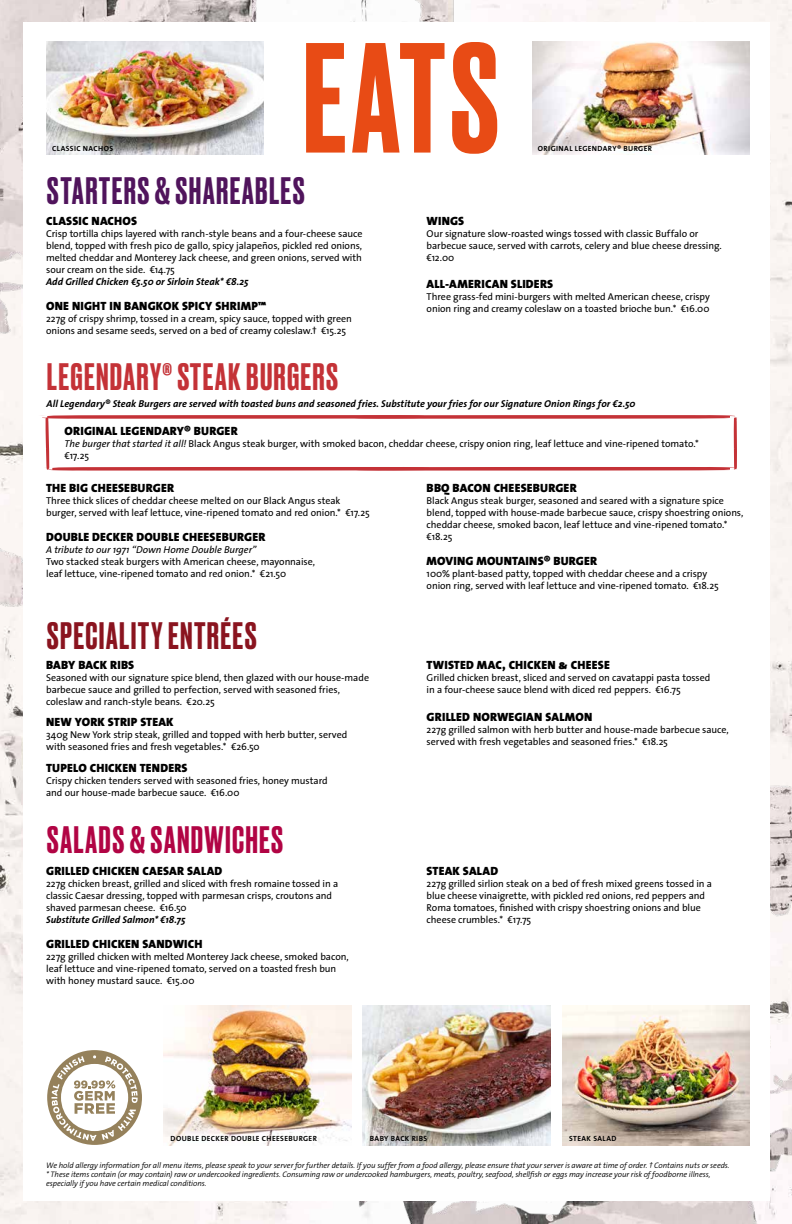
<style>
.page{position:relative;width:792px;height:1224px;background:#fff}
.page>*{position:absolute;margin:0;border:0;box-sizing:border-box;transform-origin:0 0}
.t1{font:500 147.2px "Druk";color:#e84b15}
.t2{font:500 36px "Druk";letter-spacing:.04em;color:#c43237}
.t3{font:500 36px "Druk";letter-spacing:.04em;color:#50145c}
.t4{font:500 36px "Druk";letter-spacing:.04em;color:#8a141f}
.t5{font:500 36px "Druk";letter-spacing:.04em;color:#b10444}
.t6{font:12px "The Sans Black Caps";letter-spacing:.015em;color:#000}
.t7{font:10px/12px "The Sans";letter-spacing:-.005em;color:#000}
.t8{font:italic 700 10px "The Sans";color:#000}
.t9{font:italic 10px "The Sans";color:#000}
.t10{font:italic 300 8px/9px "The Sans";letter-spacing:-.01em;color:#000}
.t11{font:7.5px "The Sans Bold Caps";letter-spacing:.055em;color:#000}
.s1{font-style:italic}
</style>
<div class="page">
<img style="left:0;top:0;width:792px;height:1224px">
<img style="left:302px;top:688px;width:490px;height:536px">
<img style="left:0;top:0;width:499px;height:741px">
<div style="left:23px;top:23px;width:746px;height:1178px;background:#fff"></div>
<svg style="left:41px;top:415px;width:696px;height:56px"></svg>
<img style="left:47px;top:41px;width:217px;height:114px">
<img style="left:533px;top:41px;width:217px;height:114px">
<img style="left:164px;top:1005px;width:187px;height:140px">
<img style="left:363px;top:1005px;width:187px;height:140px">
<img style="left:562px;top:1005px;width:188px;height:140px">
<svg style="left:47px;top:1050px;width:95px;height:95px"></svg>
<p class="t11" style="left:52px;top:142px;width:62px">CLASSIC NACHOS</p>
<h1 class="t1" style="left:303px;top:-3px;width:198px">EATS</h1>
<p class="t11" style="left:538px;top:142px;width:116px">ORIGINAL LEGENDARY® BURGER</p>
<h2 class="t3" style="left:47px;top:166px;width:259px">STARTERS &amp; SHAREABLES</h2>
<p class="t6" style="left:46px;top:211px;width:92px">CLASSIC NACHOS</p>
<p class="t7" style="left:46px;top:227px;width:318px;text-align:justify">Crisp tortilla chips layered with ranch-style beans and a four-cheese sauce blend, topped with fresh pico de gallo, spicy jalapeños, pickled red onions, melted cheddar and Monterey Jack cheese, and green onions, served with sour cream on the side. €14.75</p>
<p class="t8" style="left:46px;top:273px;width:204px">Add Grilled Chicken €5.50 or Sirloin Steak* €8.25</p>
<p class="t6" style="left:46px;top:295px;width:222px">ONE NIGHT IN BANGKOK SPICY SHRIMP™</p>
<p class="t7" style="left:46px;top:312px;width:307px">227g of crispy shrimp, tossed in a cream, spicy sauce, topped with green onions and sesame seeds, served on a bed of creamy coleslaw.† €15.25</p>
<h2 class="t2" style="left:47px;top:352px;width:293px">LEGENDARY® STEAK BURGERS</h2>
<p class="t6" style="left:427px;top:211px;width:39px">WINGS</p>
<p class="t7" style="left:427px;top:227px;width:297px">Our signature slow-roasted wings tossed with classic Buffalo or barbecue sauce, served with carrots, celery and blue cheese dressing. €12.00</p>
<p class="t6" style="left:427px;top:274px;width:128px">ALL-AMERICAN SLIDERS</p>
<p class="t7" style="left:427px;top:291px;width:285px">Three grass-fed mini-burgers with melted American cheese, crispy onion ring and creamy coleslaw on a toasted brioche bun.* €16.00</p>
<p class="t8" style="left:47px;top:395px;width:590px">All Legendary® Steak Burgers are served with toasted buns and seasoned fries. Substitute your fries for our Signature Onion Rings for €2.50</p>
<p class="t6" style="left:65px;top:420px;width:175px">ORIGINAL LEGENDARY® BURGER</p>
<p class="t7" style="left:65px;top:437px;width:636px"><span class="s1">The burger that started it all!</span> Black Angus steak burger, with smoked bacon, cheddar cheese, crispy onion ring, leaf lettuce and vine-ripened tomato.* €17.25</p>
<p class="t6" style="left:46px;top:478px;width:130px">THE BIG CHEESEBURGER</p>
<p class="t7" style="left:46px;top:495px;width:325px">Three thick slices of cheddar cheese melted on our Black Angus steak burger, served with leaf lettuce, vine-ripened tomato and red onion.* €17.25</p>
<p class="t6" style="left:46px;top:527px;width:221px">DOUBLE DECKER DOUBLE CHEESEBURGER</p>
<p class="t9" style="left:46px;top:541px;width:212px">A tribute to our 1971 “Down Home Double Burger”</p>
<p class="t7" style="left:46px;top:555px;width:270px">Two stacked steak burgers with American cheese, mayonnaise, leaf lettuce, vine-ripened tomato and red onion.* €21.50</p>
<h2 class="t4" style="left:47px;top:611px;width:211px">SPECIALITY ENTRÉES</h2>
<p class="t6" style="left:46px;top:655px;width:90px">BABY BACK RIBS</p>
<p class="t7" style="left:46px;top:672px;width:324px">Seasoned with our signature spice blend, then glazed with our house-made barbecue sauce and grilled to perfection, served with seasoned fries, coleslaw and ranch-style beans. €20.25</p>
<p class="t6" style="left:46px;top:712px;width:129px">NEW YORK STRIP STEAK</p>
<p class="t7" style="left:46px;top:729px;width:303px">340g New York strip steak, grilled and topped with herb butter, served with seasoned fries and fresh vegetables.* €26.50</p>
<p class="t6" style="left:46px;top:757px;width:143px">TUPELO CHICKEN TENDERS</p>
<p class="t7" style="left:46px;top:774px;width:283px">Crispy chicken tenders served with seasoned fries, honey mustard and our house-made barbecue sauce. €16.00</p>
<h2 class="t5" style="left:47px;top:815px;width:238px">SALADS &amp; SANDWICHES</h2>
<p class="t6" style="left:46px;top:860px;width:178px">GRILLED CHICKEN CAESAR SALAD</p>
<p class="t7" style="left:46px;top:877px;width:294px">227g chicken breast, grilled and sliced with fresh romaine tossed in a classic Caesar dressing, topped with parmesan crisps, croutons and shaved parmesan cheese. €16.50</p>
<p class="t8" style="left:46px;top:911px;width:141px">Substitute Grilled Salmon* €18.75</p>
<p class="t6" style="left:46px;top:933px;width:158px">GRILLED CHICKEN SANDWICH</p>
<p class="t7" style="left:46px;top:950px;width:304px">227g grilled chicken with melted Monterey Jack cheese, smoked bacon, leaf lettuce and vine-ripened tomato, served on a toasted fresh bun with honey mustard sauce. €15.00</p>
<p class="t6" style="left:427px;top:478px;width:152px">BBQ BACON CHEESEBURGER</p>
<p class="t7" style="left:427px;top:495px;width:318px">Black Angus steak burger, seasoned and seared with a signature spice blend, topped with house-made barbecue sauce, crispy shoestring onions, cheddar cheese, smoked bacon, leaf lettuce and vine-ripened tomato.* €18.25</p>
<p class="t6" style="left:427px;top:551px;width:172px">MOVING MOUNTAINS® BURGER</p>
<p class="t7" style="left:427px;top:567px;width:294px">100% plant-based patty, topped with cheddar cheese and a crispy onion ring, served with leaf lettuce and vine-ripened tomato. €18.25</p>
<p class="t6" style="left:427px;top:655px;width:185px">TWISTED MAC, CHICKEN &amp; CHEESE</p>
<p class="t7" style="left:427px;top:672px;width:285px">Grilled chicken breast, sliced and served on cavatappi pasta tossed in a four-cheese sauce blend with diced red peppers. €16.75</p>
<p class="t6" style="left:427px;top:706px;width:167px">GRILLED NORWEGIAN SALMON</p>
<p class="t7" style="left:427px;top:723px;width:304px">227g grilled salmon with herb butter and house-made barbecue sauce, served with fresh vegetables and seasoned fries.* €18.25</p>
<p class="t6" style="left:427px;top:860px;width:73px">STEAK SALAD</p>
<p class="t7" style="left:427px;top:877px;width:287px">227g grilled sirlion steak on a bed of fresh mixed greens tossed in a blue cheese vinaigrette, with pickled red onions, red peppers and Roma tomatoes, finished with crispy shoestring onions and blue cheese crumbles.* €17.75</p>
<p class="t11" style="left:171px;top:1132px;width:148px">DOUBLE DECKER DOUBLE CHEESEBURGER</p>
<p class="t11" style="left:370px;top:1132px;width:59px">BABY BACK RIBS</p>
<p class="t11" style="left:569px;top:1132px;width:49px">STEAK SALAD</p>
<p class="t10" style="left:46px;top:1161px;width:685px">We hold allergy information for all menu items, please speak to your server for further details. If you suffer from a food allergy, please ensure that your server is aware at time of order. † Contains nuts or seeds. * These items contain (or may contain) raw or undercooked ingredients. Consuming raw or undercooked hamburgers, meats, poultry, seafood, shellfish or eggs may increase your risk of foodborne illness, especially if you have certain medical conditions.</p>
</div>
